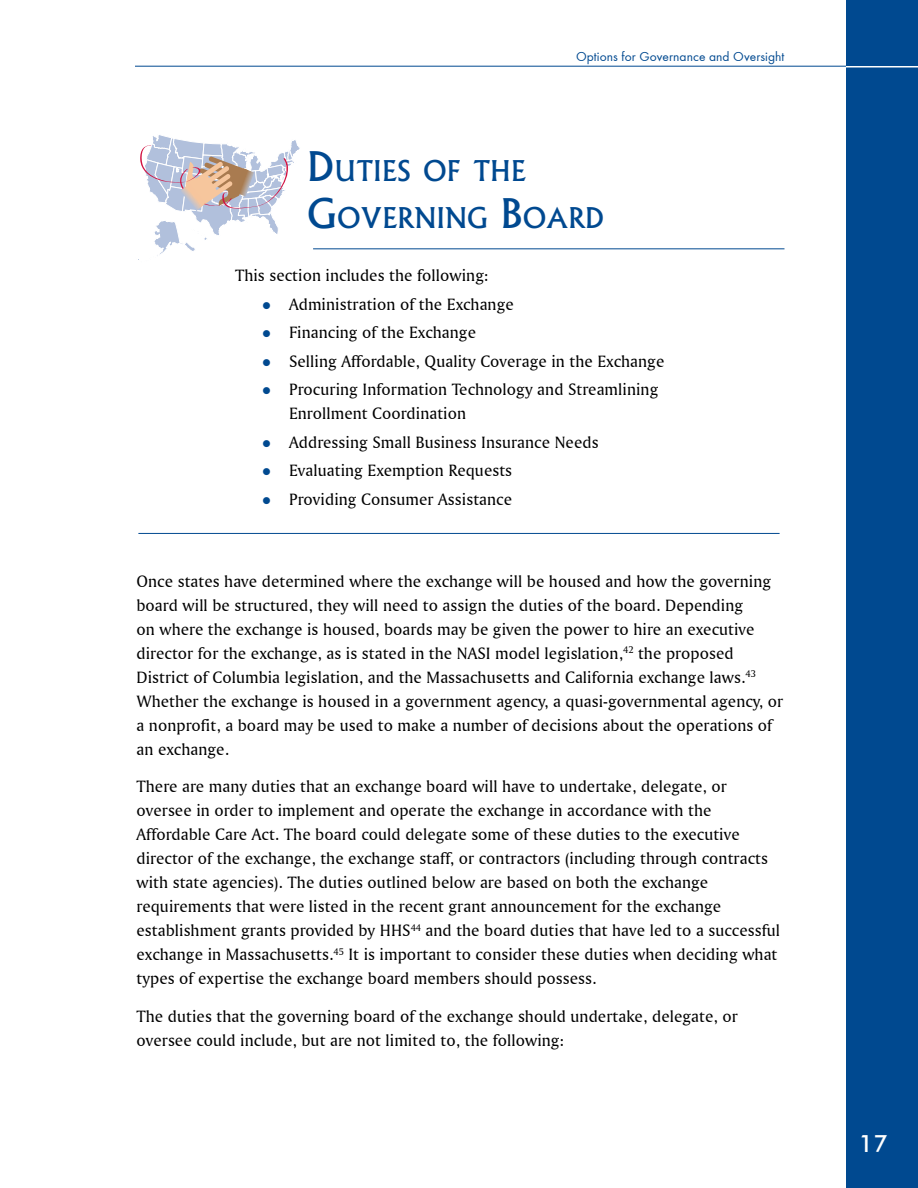
<style>
.page{position:relative;width:918px;height:1188px;background:#fff}
.page>*{position:absolute;margin:0;border:0;box-sizing:border-box;transform-origin:0 0}
.t1{font:500 27.3px/46.8px "Albertus";color:#004990}
.t2{font:500 24px "Futura BT";color:#fff}
.t3{font:17.25px/24px "Amerigo BT Roman A";letter-spacing:.005em;color:#000}
.t4{font:13.5px "Function";letter-spacing:.005em;color:#004990}
.s1{font-size:39px}
</style>
<div class="page">
<hr style="left:135px;top:66px;width:711px;height:1px;background:#004990">
<div style="left:846px;top:0;width:72px;height:1188px;background:#004990"></div>
<hr style="left:846px;top:66px;width:72px;height:2px;background:#fff">
<svg style="left:138px;top:135px;width:162px;height:125px"></svg>
<hr style="left:313px;top:249px;width:471px;height:1px;background:#004990">
<hr style="left:138px;top:533px;width:642px;height:1px;background:#004990">
<p class="t4" style="left:576px;top:49px;width:210px">Options for Governance and Oversight</p>
<h1 class="t1" style="left:307px;top:148px;width:299px"><span class="s1">D</span>UTIES OF THE<br><span class="s1">G</span>OVERNING <span class="s1">B</span>OARD</h1>
<p class="t3" style="left:289px;top:261px;width:377px;line-height:28.5px;text-indent:-54px">This section includes the following:<br>Administration of the Exchange<br>Financing of the Exchange<br>Selling Affordable, Quality Coverage in the Exchange Procuring Information Technology and Streamlining</p>
<p class="t3" style="left:289px;top:399px;width:311px;line-height:28.5px">Enrollment Coordination<br>Addressing Small Business Insurance Needs Evaluating Exemption Requests<br>Providing Consumer Assistance</p>
<p class="t3" style="left:136px;top:569px;width:648px">Once states have determined where the exchange will be housed and how the governing board will be structured, they will need to assign the duties of the board. Depending<br>on where the exchange is housed, boards may be given the power to hire an executive director for the exchange, as is stated in the NASI model legislation,<sup>42</sup> the proposed District of Columbia legislation, and the Massachusetts and California exchange laws.<sup>43<br></sup>Whether the exchange is housed in a government agency, a quasi-governmental agency, or a nonprofit, a board may be used to make a number of decisions about the operations of an exchange.</p>
<p class="t3" style="left:136px;top:774px;width:645px">There are many duties that an exchange board will have to undertake, delegate, or oversee in order to implement and operate the exchange in accordance with the Affordable Care Act. The board could delegate some of these duties to the executive director of the exchange, the exchange staff, or contractors (including through contracts with state agencies). The duties outlined below are based on both the exchange requirements that were listed in the recent grant announcement for the exchange establishment grants provided by HHS<sup>44</sup> and the board duties that have led to a successful exchange in Massachusetts.<sup>45</sup> It is important to consider these duties when deciding what types of expertise the exchange board members should possess.</p>
<p class="t3" style="left:136px;top:1004px;width:603px">The duties that the governing board of the exchange should undertake, delegate, or oversee could include, but are not limited to, the following:</p>
<h2 class="t2" style="left:859px;top:1129px;width:31px">17</h2>
</div>
